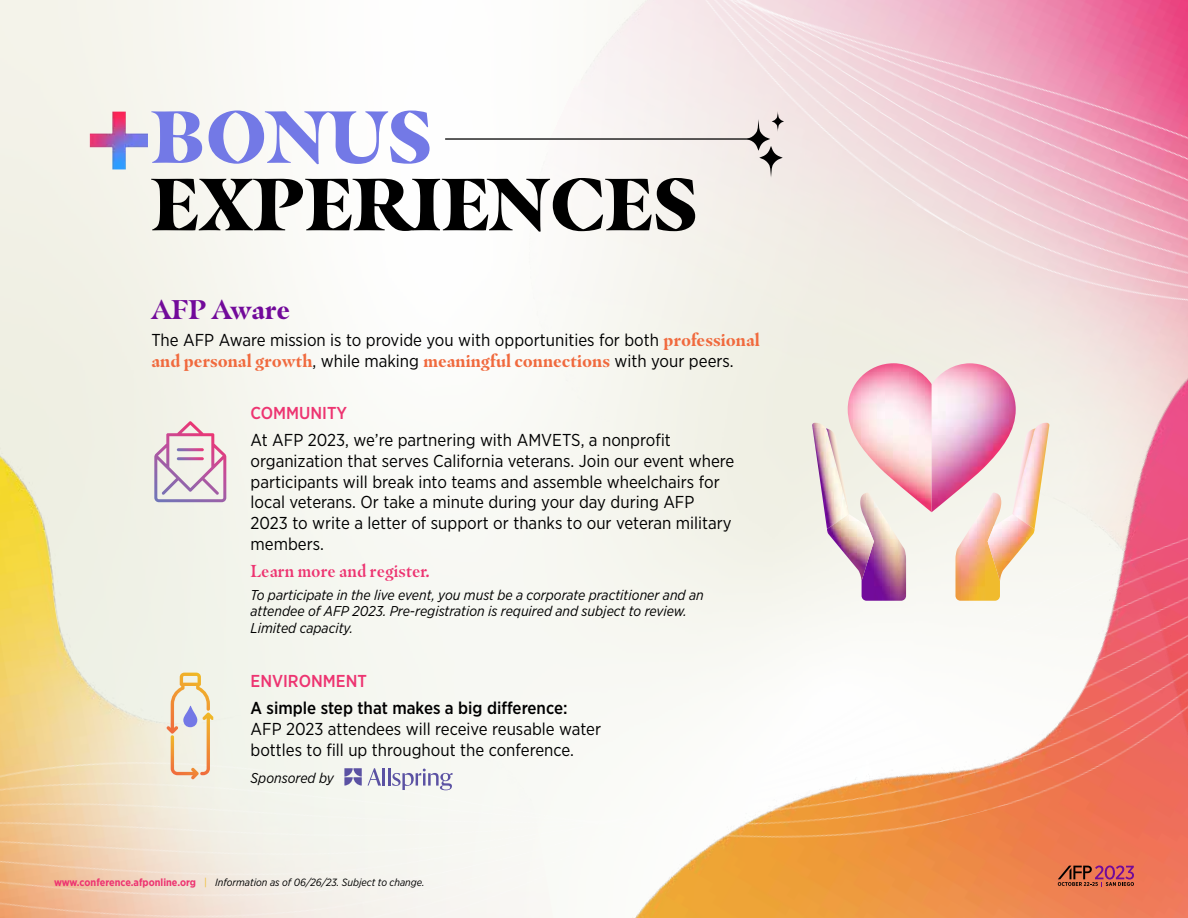
<style>
.page{position:relative;width:1188px;height:918px;background:#fff}
.page>*{position:absolute;margin:0;border:0;box-sizing:border-box;transform-origin:0 0}
.t1{font:900 73.5px "Masqualero";color:#000}
.t2{font:900 73.5px "Masqualero";color:#7379e6}
.t3{font:700 27px "Masqualero";color:#720a9a}
.t4{font:17.25px/20.7px "Gotham Narrow";color:#000}
.t5{font:700 17.25px "Masqualero";color:#f06a3e}
.t6{font:500 17.25px "Gotham Narrow";color:#000}
.t7{font:600 17.25px "Masqualero";color:#ed3471}
.t8{font:500 17.25px "Gotham Narrow";color:#ed3471}
.t9{font:italic 14.25px/16.5px "Gotham Narrow";color:#000}
.t10{font:italic 10.5px "Gotham Narrow";color:#000}
.s1{font-family:"Masqualero";font-weight:700;color:#f06a3e}
.s2{font-family:"Gotham Narrow";font-weight:400;color:#000}
.s3{font-weight:700;font-style:normal;color:#ed3471}
.s4{font-style:normal;color:#f0ba2a}
</style>
<div class="page">
<img style="left:0;top:280px;width:553px;height:169px">
<img style="left:572px;top:194px;width:616px;height:255px">
<img style="left:0;top:449px;width:1188px;height:469px">
<img style="left:585px;top:0;width:603px;height:373px">
<svg style="left:1058px;top:866px;width:76px;height:21px;background:#b5564d"></svg>
<img style="left:812px;top:423px;width:36px;height:106px">
<img style="left:826px;top:428px;width:23px;height:86px">
<svg style="left:826px;top:428px;width:2px;height:6px"></svg>
<img style="left:860px;top:512px;width:46px;height:89px">
<img style="left:827px;top:514px;width:47px;height:68px">
<img style="left:868px;top:526px;width:6px;height:15px">
<img style="left:1016px;top:423px;width:33px;height:106px">
<img style="left:1012px;top:428px;width:24px;height:86px">
<svg style="left:1034px;top:428px;width:2px;height:7px"></svg>
<img style="left:955px;top:512px;width:46px;height:89px">
<img style="left:988px;top:514px;width:47px;height:68px">
<img style="left:848px;top:363px;width:168px;height:149px">
<svg style="left:368px;top:768px;width:85px;height:22px"></svg>
<svg style="left:344px;top:768px;width:18px;height:18px"></svg>
<hr style="left:445px;top:138px;width:312px;height:2px;background:#000">
<svg style="left:747px;top:111px;width:37px;height:67px;background:#cac2c0"></svg>
<img style="left:90px;top:112px;width:58px;height:57px">
<svg style="left:154px;top:421px;width:72px;height:81px;background:#e0cad5"></svg>
<svg style="left:167px;top:673px;width:46px;height:106px;background:#ebdac3"></svg>
<h1 class="t2" style="left:151px;top:91px;width:283px">BONUS</h1>
<h1 class="t1" style="left:151px;top:158px;width:548px">EXPERIENCES</h1>
<h2 class="t3" style="left:151px;top:293px;width:140px">AFP Aware</h2>
<p class="t4" style="left:151px;top:329px;width:610px">The AFP Aware mission is to provide you with opportunities for both <span class="s1">professional</span></p>
<p class="t5" style="left:151px;top:350px;width:584px">and personal growth<span class="s2">, while making</span> meaningful connections <span class="s2">with your peers.</span></p>
<p class="t8" style="left:251px;top:402px;width:98px">COMMUNITY</p>
<p class="t4" style="left:251px;top:430px;width:485px">At AFP 2023, we’re partnering with AMVETS, a nonprofit organization that serves California veterans. Join our event where participants will break into teams and assemble wheelchairs for local veterans. Or take a minute during your day during AFP 2023 to write a letter of support or thanks to our veteran military members.</p>
<p class="t7" style="left:251px;top:561px;width:181px">Learn more and register.</p>
<p class="t9" style="left:251px;top:586px;width:455px">To participate in the live event, you must be a corporate practitioner and an attendee of AFP 2023. Pre-registration is required and subject to review.<br>Limited capacity.</p>
<p class="t8" style="left:251px;top:670px;width:118px">ENVIRONMENT</p>
<p class="t6" style="left:251px;top:697px;width:319px">A simple step that makes a big difference:</p>
<p class="t4" style="left:251px;top:718px;width:352px">AFP 2023 attendees will receive reusable water bottles to fill up throughout the conference.</p>
<p class="t9" style="left:251px;top:769px;width:85px">Sponsored by</p>
<p class="t10" style="left:54px;top:876px;width:372px"><span class="s3">www.conference.afponline.org</span> <span class="s4">|</span> Information as of 06/26/23. Subject to change.</p>
</div>
